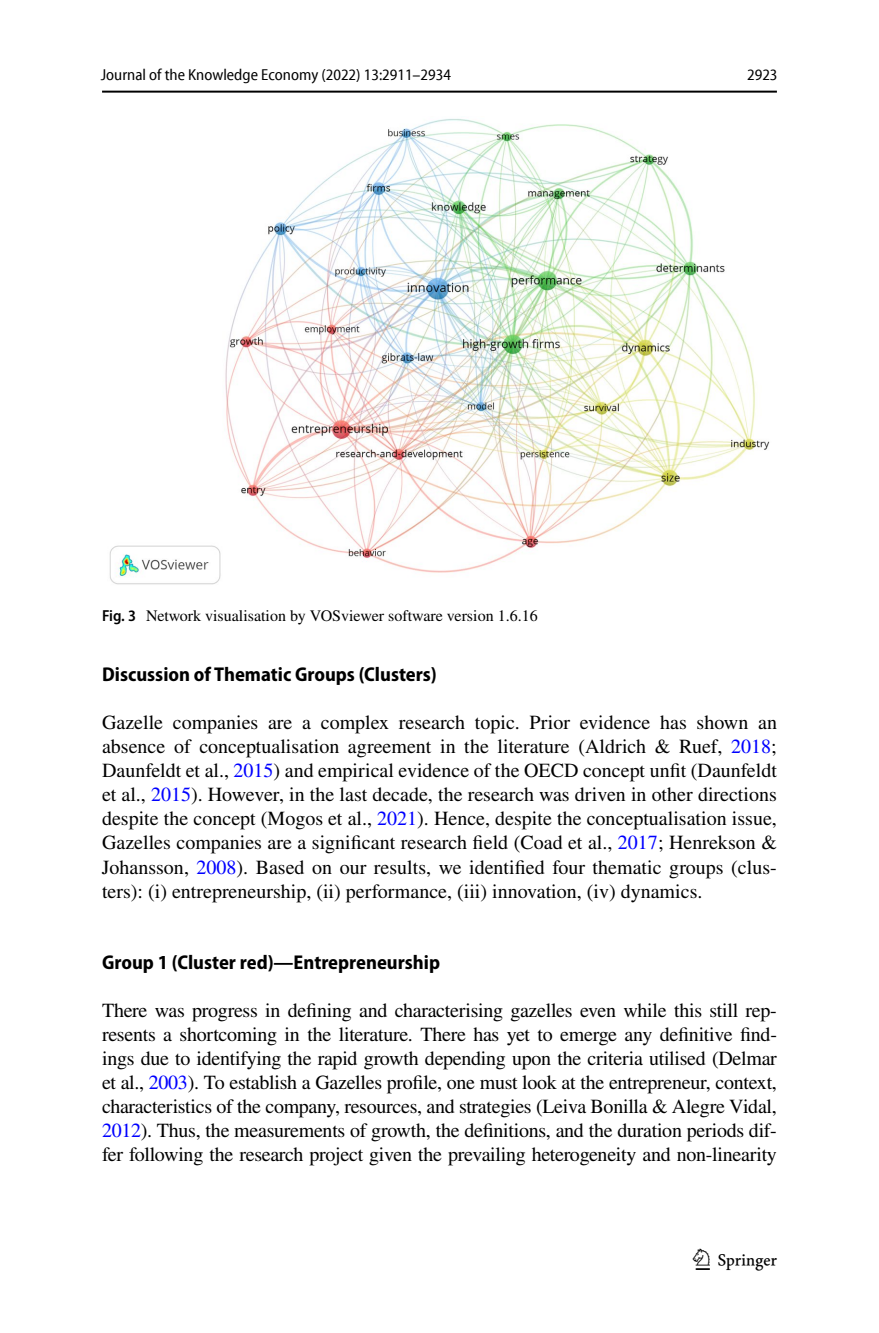
<style>
.page{position:relative;width:879px;height:1333px;background:#fff}
.page>*{position:absolute;margin:0;border:0;box-sizing:border-box;transform-origin:0 0}
.t1{font:30px "Springnew Regular 3";color:#000}
.t2{font:20px/24px "STIX";letter-spacing:-.015em;color:#000;text-align:justify}
.t3{font:700 semi-condensed 20px "Myriad Pro";color:#000}
.t4{font:16px "STIX";color:#000}
.t5{font:semi-condensed 16px "Myriad Pro Unic";color:#000}
.s1{font-family:"Myriad Pro";font-weight:600;font-stretch:semi-condensed}
.s2{color:#00f}
</style>
<div class="page">
<hr style="left:102px;top:91px;width:675px;height:2px;background:#000">
<img style="left:109px;top:119px;width:661px;height:466px">
<p class="t5" style="left:101px;top:69px;width:352px">Journal of the Knowledge Economy (2022) 13:2911–2934</p>
<p class="t5" style="left:747px;top:69px;width:32px">2923</p>
<p class="t4" style="left:102px;top:605px;width:437px"><span class="s1">Fig. 3</span> Network visualisation by VOSviewer software version 1.6.16</p>
<p class="t3" style="left:102px;top:663px;width:336px">Discussion of Thematic Groups (Clusters)</p>
<p class="t2" style="left:102px;top:712px;width:676px">Gazelle companies are a complex research topic. Prior evidence has shown an absence of conceptualisation agreement in the literature (Aldrich &amp; Ruef, <span class="s2">2018</span>; Daunfeldt et al., <span class="s2">2015</span>) and empirical evidence of the OECD concept unfit (Daunfeldt et al., <span class="s2">2015</span>). However, in the last decade, the research was driven in other directions despite the concept (Mogos et al., <span class="s2">2021</span>). Hence, despite the conceptualisation issue, Gazelles companies are a significant research field (Coad et al., <span class="s2">2017</span>; Henrekson &amp; Johansson, <span class="s2">2008</span>). Based on our results, we identified four thematic groups (clus&shy;ters): (i) entrepreneurship, (ii) performance, (iii) innovation, (iv) dynamics.</p>
<p class="t3" style="left:102px;top:951px;width:339px">Group 1 (Cluster red)—Entrepreneurship</p>
<p class="t2" style="left:102px;top:999px;width:676px">There was progress in defining and characterising gazelles even while this still rep&shy;resents a shortcoming in the literature. There has yet to emerge any definitive find&shy;ings due to identifying the rapid growth depending upon the criteria utilised (Delmar et al., <span class="s2">2003</span>). To establish a Gazelles profile, one must look at the entrepreneur, context, characteristics of the company, resources, and strategies (Leiva Bonilla &amp; Alegre Vidal, <span class="s2">2012</span>). Thus, the measurements of growth, the definitions, and the duration periods dif&shy;fer following the research project given the prevailing heterogeneity and non-linearity</p>
<h1 class="t1" style="left:696px;top:1248px;width:83px">1 3</h1>
</div>
